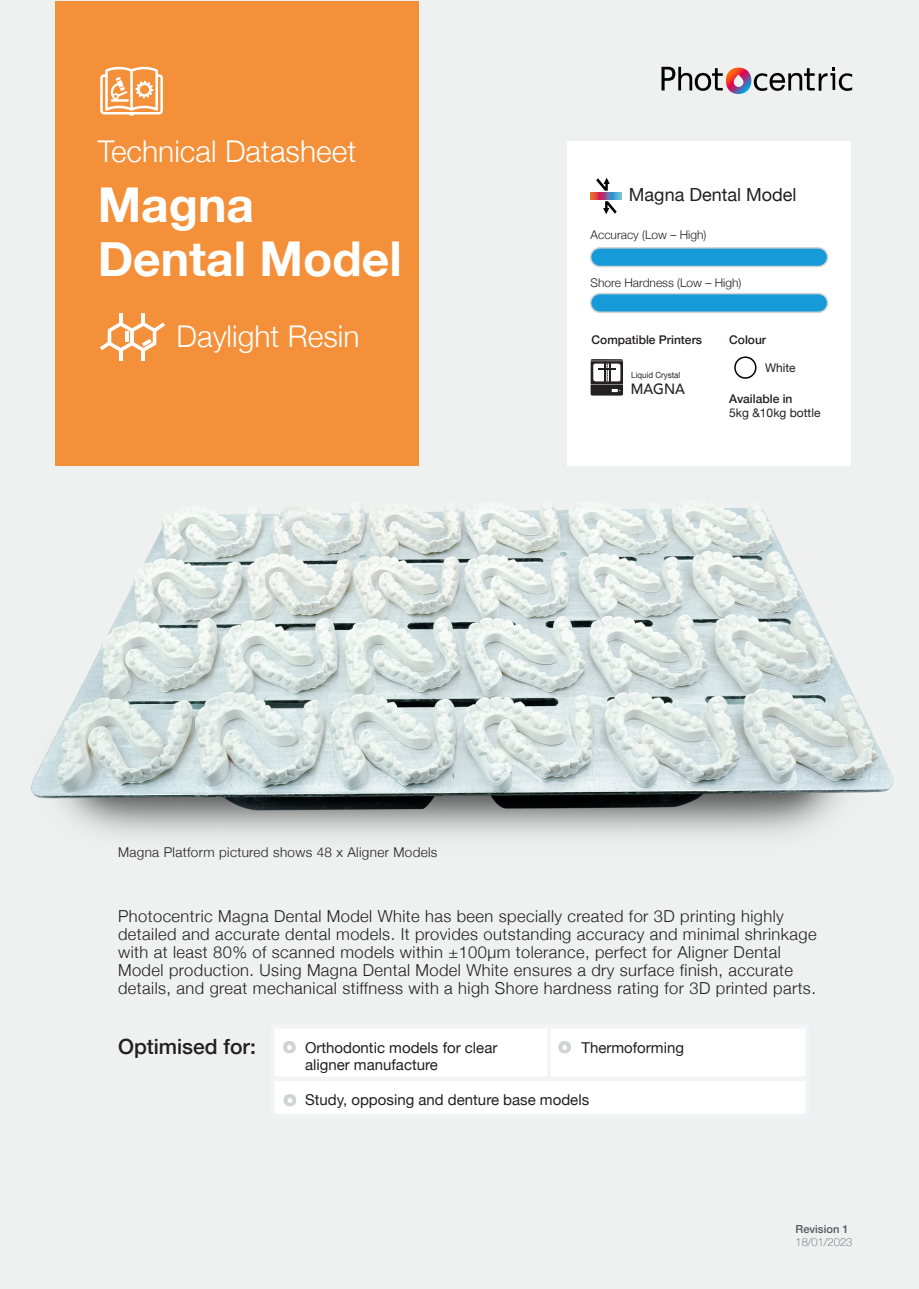
<style>
.page{position:relative;width:919px;height:1289px;background:#fff}
.page>*{position:absolute;margin:0;border:0;box-sizing:border-box;transform-origin:0 0}
.t1{font:700 48px "Helvetica Neue";color:#fff}
.t2{font:300 30px "Helvetica Neue";color:#fff}
.t3{font:500 21px "Helvetica Neue";color:#231f20}
.t4{font:18px "Helvetica Neue";color:#231f20}
.t5{font:300 16.5px/18px "Helvetica Neue";letter-spacing:.025em;color:#231f20}
.List_Paragraph{font:15px/16.2px "Helvetica Neue";color:#231f20}
.t6{font:500 14.85px "Avenir";color:#241f21;scale:.94 1}
.t7{font:300 13.5px "Helvetica Neue";letter-spacing:.025em;color:#231f20}
.t8{font:300 12px "Helvetica Neue";color:#231f20}
.t9{font:500 12px "Helvetica Neue";color:#231f20}
.t10{font:12px "Helvetica Neue";color:#231f20}
.t11{font:100 11.1px "Helvetica Neue";color:#57585a}
.t12{font:500 11.1px "Helvetica Neue";color:#57585a}
.t13{font:8.55px "Helvetica Neue";color:#241f21;scale:.94 1}
</style>
<div class="page">
<div style="left:0;top:0;width:918px;height:1288px;background:#eff0f0"></div>
<div style="left:567px;top:141px;width:284px;height:325px;background:#fff"></div>
<div style="left:590px;top:293px;width:237px;height:19px;background:#169bd8;border-radius:9px"></div>
<div style="left:589px;top:293px;width:239px;height:20px;border:2px solid #d1d2d4;border-radius:9px"></div>
<div style="left:590px;top:248px;width:237px;height:18px;background:#169bd8;border-radius:9px"></div>
<div style="left:589px;top:247px;width:239px;height:20px;border:2px solid #d1d2d4;border-radius:9px"></div>
<div style="left:734px;top:356px;width:22px;height:23px;border:2px solid #010005;border-radius:50%"></div>
<svg style="left:661px;top:67px;width:191px;height:27px"></svg>
<div style="left:55px;top:1px;width:364px;height:465px;background:#f49039"></div>
<svg style="left:100px;top:313px;width:65px;height:48px"></svg>
<svg style="left:100px;top:66px;width:63px;height:50px"></svg>
<svg style="left:590px;top:359px;width:33px;height:36px"></svg>
<div style="left:275px;top:1029px;width:530px;height:84px;background:#fff"></div>
<hr style="left:547px;top:1028px;width:3px;height:48px;background:#f2f3f4">
<hr style="left:270px;top:1024px;width:279px;height:4px;background:#f2f3f4">
<div style="left:270px;top:1028px;width:5px;height:48px;background:#f2f3f4"></div>
<hr style="left:549px;top:1024px;width:260px;height:4px;background:#f2f3f4">
<hr style="left:805px;top:1028px;width:4px;height:48px;background:#f2f3f4">
<hr style="left:270px;top:1076px;width:279px;height:4px;background:#f2f3f4">
<div style="left:270px;top:1080px;width:5px;height:33px;background:#f2f3f4"></div>
<hr style="left:549px;top:1076px;width:260px;height:4px;background:#f2f3f4">
<hr style="left:805px;top:1080px;width:4px;height:33px;background:#f2f3f4">
<div style="left:270px;top:1113px;width:279px;height:5px;background:#f2f3f4"></div>
<div style="left:549px;top:1113px;width:260px;height:5px;background:#f2f3f4"></div>
<svg style="left:283px;top:1040px;width:13px;height:13px"></svg>
<svg style="left:558px;top:1040px;width:13px;height:13px"></svg>
<svg style="left:283px;top:1093px;width:13px;height:13px"></svg>
<svg style="left:590px;top:193px;width:31px;height:7px"></svg>
<svg style="left:596px;top:178px;width:13px;height:13px"></svg>
<svg style="left:603px;top:201px;width:13px;height:13px"></svg>
<img style="left:31px;top:504px;width:862px;height:333px">
<p class="t2" style="left:98px;top:127px;width:260px">Technical Datasheet</p>
<p class="t1" style="left:98px;top:168px;width:158px">Magna</p>
<p class="t1" style="left:98px;top:222px;width:305px">Dental Model</p>
<p class="t2" style="left:176px;top:312px;width:184px">Daylight Resin</p>
<p class="t4" style="left:629px;top:182px;width:169px">Magna Dental Model</p>
<p class="t8" style="left:590px;top:225px;width:117px">Accuracy (Low – High)</p>
<p class="t8" style="left:590px;top:273px;width:152px">Shore Hardness (Low – High)</p>
<p class="t9" style="left:591px;top:330px;width:112px">Compatible Printers</p>
<p class="t9" style="left:729px;top:330px;width:38px">Colour</p>
<p class="t13" style="left:631px;top:368px;width:54px">Liquid Crystal</p>
<p class="t6" style="left:630px;top:376px;width:59px">MAGNA</p>
<p class="t10" style="left:765px;top:359px;width:32px">White</p>
<p class="t9" style="left:729px;top:389px;width:65px">Available in</p>
<p class="t10" style="left:729px;top:404px;width:93px">5kg &amp;10kg bottle</p>
<p class="t7" style="left:118px;top:841px;width:321px">Magna Platform pictured shows 48 x Aligner Models</p>
<p class="t5" style="left:118px;top:906px;width:700px">Photocentric Magna Dental Model White has been specially created for 3D printing highly detailed and accurate dental models. It provides outstanding accuracy and minimal shrinkage with at least 80% of scanned models within ±100µm tolerance, perfect for Aligner Dental Model production. Using Magna Dental Model White ensures a dry surface finish, accurate details, and great mechanical stiffness with a high Shore hardness rating for 3D printed parts.</p>
<p class="t3" style="left:118px;top:1029px;width:139px">Optimised for:</p>
<p class="List_Paragraph" style="left:305px;top:1040px;width:194px">Orthodontic models for clear aligner manufacture</p>
<p class="List_Paragraph" style="left:581px;top:1040px;width:104px">Thermoforming</p>
<p class="List_Paragraph" style="left:305px;top:1091px;width:285px">Study, opposing and denture base models</p>
<p class="t12" style="left:795px;top:1220px;width:55px">Revision 1</p>
<p class="t11" style="left:795px;top:1233px;width:58px">18/01/2023</p>
</div>
